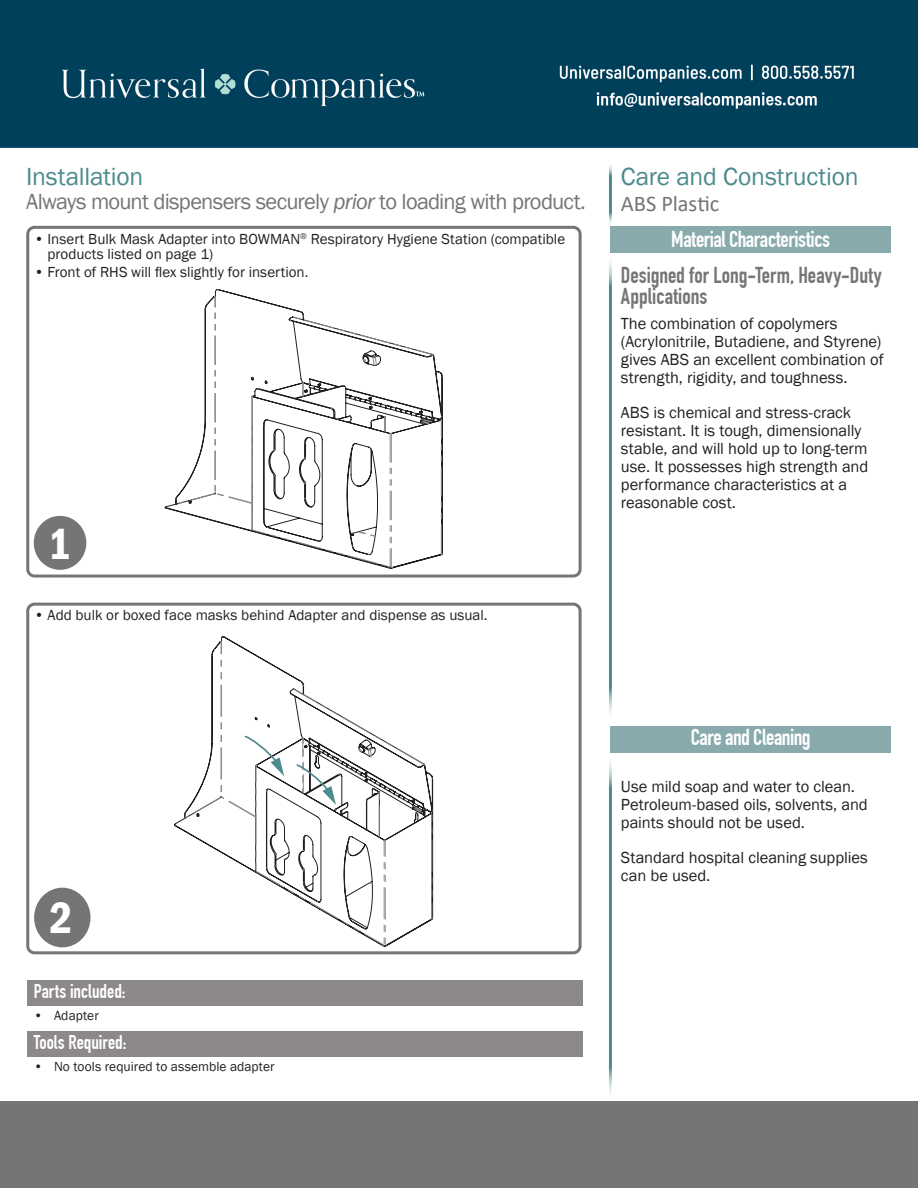
<style>
.page{position:relative;width:918px;height:1188px;background:#fff}
.page>*{position:absolute;margin:0;border:0;box-sizing:border-box;transform-origin:0 0}
.Numbered_Steps{font:600 condensed 45px "Franklin Gothic";color:#fff}
.t1{font:25.5px "Franklin Gothic";letter-spacing:-.01em;color:#4c8a8d}
.t2{font:22.5px "Franklin Gothic";letter-spacing:-.035em;color:#777574}
.Advantages_subtitles{font:700 22.5px/21px "DIN Condensed";color:#777574}
.Section_titles_-_sec{font:700 22.5px "DIN Condensed";letter-spacing:-.02em;color:#fff}
.t3{font:22.5px "Calibri";letter-spacing:-.005em;color:#777574}
.Section_titles{font:700 19.5px "DIN Condensed";color:#fff}
.Construction_Materia{font:16.5px/18px "Franklin Gothic";letter-spacing:-.005em;color:#231f20}
.t4{font:15px/15px "Franklin Gothic";color:#231f20}
.t5{font:13.5px "Franklin Gothic";letter-spacing:.005em;color:#231f20}
.s1{font-style:italic}
</style>
<div class="page">
<div style="left:0;top:1101px;width:918px;height:87px;background:#777574"></div>
<div style="left:26px;top:226px;width:556px;height:352px;border:3px solid #777574;border-radius:7px"></div>
<div style="left:26px;top:603px;width:556px;height:351px;border:3px solid #777574;border-radius:7px"></div>
<svg style="left:184px;top:637px;width:249px;height:309px"></svg>
<svg style="left:176px;top:296px;width:267px;height:272px"></svg>
<div style="left:27px;top:980px;width:555px;height:26px;background:#8d8989"></div>
<div style="left:27px;top:1031px;width:555px;height:26px;background:#8d8989"></div>
<div style="left:34px;top:516px;width:52px;height:54px;background:#777574;border-radius:50%"></div>
<div style="left:34px;top:888px;width:57px;height:59px;background:#777574;border-radius:50%"></div>
<hr style="left:609px;top:164px;width:3px;height:61px;background:#4c8a8d">
<hr style="left:609px;top:255px;width:3px;height:466px;background:#4c8a8d">
<hr style="left:609px;top:756px;width:3px;height:344px;background:#4c8a8d">
<div style="left:610px;top:226px;width:281px;height:27px;background:#88aaad"></div>
<div style="left:610px;top:726px;width:281px;height:27px;background:#88aaad"></div>
<div style="left:0;top:0;width:918px;height:148px;background:#00405b"></div>
<p class="t1" style="left:26px;top:161px;width:119px">Installation</p>
<p class="t1" style="left:621px;top:161px;width:239px">Care and Construction</p>
<p class="t2" style="left:26px;top:188px;width:561px">Always mount dispensers securely <span class="s1">prior</span> to loading with product.</p>
<p class="t4" style="left:48px;top:232px;width:519px;text-indent:-14px">• Insert Bulk Mask Adapter into BOWMAN<sup>®</sup> Respiratory Hygiene Station (compatible products listed on page 1)</p>
<p class="t4" style="left:34px;top:265px;width:276px">• Front of RHS will flex slightly for insertion.</p>
<p class="Numbered_Steps" style="left:48px;top:514px;width:24px">1</p>
<p class="t4" style="left:34px;top:608px;width:455px">• Add bulk or boxed face masks behind Adapter and dispense as usual.</p>
<p class="t3" style="left:621px;top:188px;width:100px">ABS Plastic</p>
<p class="Section_titles_-_sec" style="left:671px;top:226px;width:160px">Material Characteristics</p>
<p class="Advantages_subtitles" style="left:621px;top:264px;width:262px">Designed for Long-Term, Heavy-Duty<br>Applications</p>
<p class="Construction_Materia" style="left:621px;top:315px;width:264px">The combination of copolymers (Acrylonitrile, Butadiene, and Styrene) gives ABS an excellent combination of strength, rigidity, and toughness.</p>
<p class="Construction_Materia" style="left:621px;top:404px;width:249px">ABS is chemical and stress-crack resistant. It is tough, dimensionally stable, and will hold up to long-term use. It possesses high strength and performance characteristics at a reasonable cost.</p>
<p class="Numbered_Steps" style="left:50px;top:888px;width:24px">2</p>
<p class="Section_titles" style="left:34px;top:980px;width:93px">Parts included:</p>
<p class="t5" style="left:34px;top:1007px;width:67px">• Adapter</p>
<p class="Section_titles" style="left:34px;top:1031px;width:94px">Tools Required:</p>
<p class="t5" style="left:34px;top:1058px;width:242px">• No tools required to assemble adapter</p>
<p class="Section_titles_-_sec" style="left:691px;top:724px;width:121px">Care and Cleaning</p>
<p class="Construction_Materia" style="left:621px;top:778px;width:248px">Use mild soap and water to clean.<br>Petroleum-based oils, solvents, and paints should not be used.</p>
<p class="Construction_Materia" style="left:621px;top:849px;width:248px">Standard hospital cleaning supplies can be used.</p>
</div>
